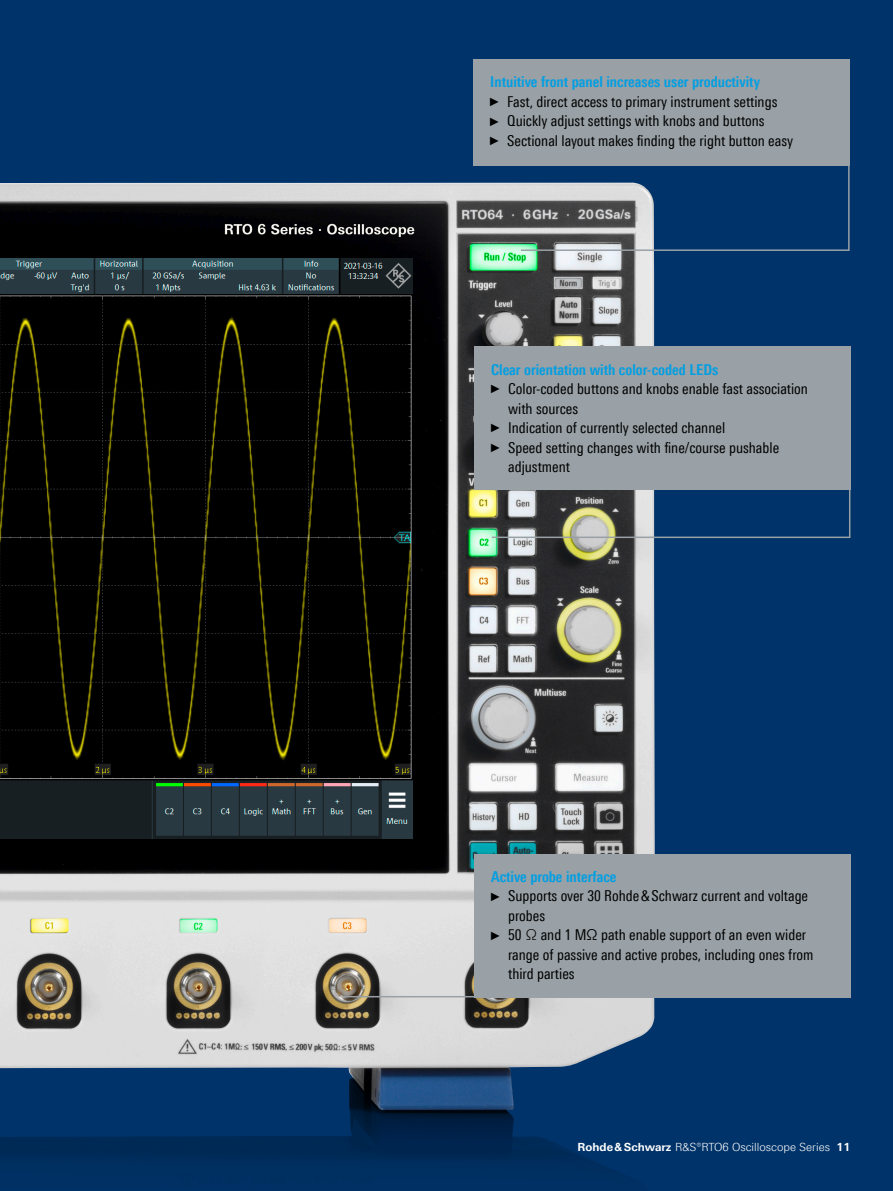
<style>
.page{position:relative;width:893px;height:1191px;background:#003369}
.page>*{position:absolute;margin:0;border:0;box-sizing:border-box;transform-origin:0 0}
.t1{font:15px/19.5px "Linotype Univers 420 Cn";color:#000}
._10_pt_cond_Uebersch{font:700 15px "Linotype Univers 620 Cn";color:#009ee3}
.t2{font:300 11.25px "Linotype Univers 330";color:#fff}
.s1{font-family:"Arial Narrow";font-size:12px}
.s2{font-family:"Linotype Univers 330";font-weight:300}
.s3{font-family:"Linotype Univers 630";font-weight:700}
</style>
<div class="page">
<img style="left:0;top:183px;width:655px;height:927px">
<hr style="left:342px;top:996px;width:185px;height:1px;background:#99a1a6">
<img style="left:0;top:259px;width:412px;height:579px">
<div style="left:473px;top:60px;width:377px;height:106px;background:#99a1a6"></div>
<div style="left:474px;top:854px;width:376px;height:143px;background:#99a1a6"></div>
<div style="left:474px;top:347px;width:376px;height:143px;background:#99a1a6"></div>
<svg style="left:519px;top:166px;width:331px;height:86px"></svg>
<svg style="left:490px;top:487px;width:361px;height:52px"></svg>
<p class="_10_pt_cond_Uebersch" style="left:490px;top:73px;width:271px">Intuitive front panel increases user productivity</p>
<p class="t1" style="left:490px;top:92px;width:289px"><span class="s1">►</span> Fast, direct access to primary instrument settings</p>
<p class="t1" style="left:490px;top:111px;width:276px"><span class="s1">►</span> Quickly adjust settings with knobs and buttons</p>
<p class="t1" style="left:490px;top:131px;width:304px"><span class="s1">►</span> Sectional layout makes finding the right button easy</p>
<p class="_10_pt_cond_Uebersch" style="left:491px;top:360px;width:229px">Clear orientation with color-coded LEDs</p>
<p class="t1" style="left:508px;top:379px;width:301px;text-indent:-17px"><span class="s1">►</span> Color-coded buttons and knobs enable fast association with sources</p>
<p class="t1" style="left:491px;top:418px;width:236px"><span class="s1">►</span> Indication of currently selected channel</p>
<p class="t1" style="left:508px;top:437px;width:273px;text-indent:-17px"><span class="s1">►</span> Speed setting changes with fine/course pushable adjustment</p>
<p class="_10_pt_cond_Uebersch" style="left:491px;top:867px;width:127px">Active probe interface</p>
<p class="t1" style="left:508px;top:886px;width:301px;text-indent:-17px"><span class="s1">►</span> Supports over 30 Rohde&amp;Schwarz current and voltage probes</p>
<p class="t1" style="left:508px;top:925px;width:307px;text-indent:-17px"><span class="s1">►</span> 50 <span class="s2">Ω</span> and 1 MΩ path enable support of an even wider range of passive and active probes, including ones from third parties</p>
<p class="t2" style="left:577px;top:1140px;width:274px"><span class="s3">Rohde&amp;Schwarz</span> R&amp;S®RTO6 Oscilloscope Series <span class="s3">11</span></p>
</div>
